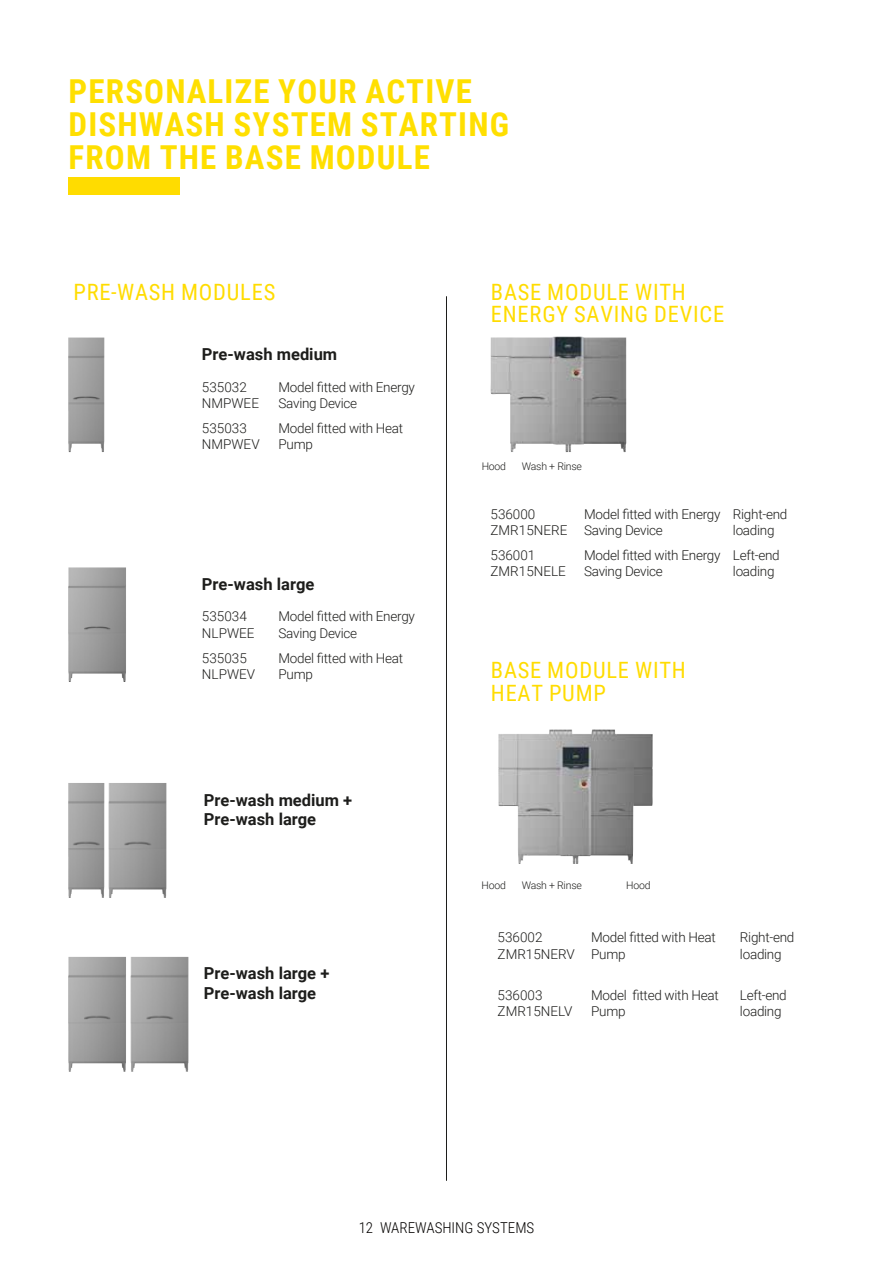
<style>
.page{position:relative;width:893px;height:1263px;background:#fff}
.page>*{position:absolute;margin:0;border:0;box-sizing:border-box;transform-origin:0 0}
.t1{font:700 33px/33px "Roboto Condensed";letter-spacing:.035em;color:#ffdf00}
.t2{font:22.5px/22.5px "Roboto Condensed";letter-spacing:.035em;color:#ffdc00}
.t3{font:700 16.5px/19.8px "Roboto";color:#1d1d1b}
.t4{font:300 15px "Roboto Condensed";color:#040200}
.t5{font:300 13.5px/16.2px "Roboto";letter-spacing:-.02em;color:#1d1d1b}
.t6{font:300 13.5px/16.2px "Roboto";color:#1d1d1b}
.t7{font:300 10.5px "Roboto";letter-spacing:-.02em;color:#1d1d1b}
</style>
<div class="page">
<div style="left:68px;top:177px;width:112px;height:17px;background:#ffdc00"></div>
<img style="left:68px;top:337px;width:36px;height:115px">
<img style="left:68px;top:567px;width:58px;height:115px">
<img style="left:68px;top:783px;width:36px;height:115px">
<img style="left:108px;top:783px;width:58px;height:115px">
<img style="left:130px;top:957px;width:59px;height:114px">
<img style="left:68px;top:957px;width:58px;height:114px">
<img style="left:490px;top:336px;width:89px;height:116px">
<hr style="left:446px;top:296px;width:1px;height:885px;background:#1d1d1b">
<img style="left:498px;top:729px;width:93px;height:135px">
<h1 class="t1" style="left:69px;top:73px;width:442px">PERSONALIZE YOUR ACTIVE<br>DISHWASH SYSTEM STARTING<br>FROM THE BASE MODULE</h1>
<h2 class="t2" style="left:74px;top:280px;width:203px">PRE-WASH MODULES</h2>
<h2 class="t2" style="left:491px;top:280px;width:235px">BASE MODULE WITH<br>ENERGY SAVING DEVICE</h2>
<p class="t3" style="left:202px;top:344px;width:137px">Pre-wash medium</p>
<p class="t6" style="left:202px;top:378px;width:59px">535032<br>NMPWEE</p>
<p class="t5" style="left:279px;top:378px;width:138px">Model fitted with Energy<br>Saving Device</p>
<p class="t6" style="left:202px;top:420px;width:59px">535033<br>NMPWEV</p>
<p class="t5" style="left:279px;top:420px;width:126px">Model fitted with Heat<br>Pump</p>
<p class="t3" style="left:202px;top:573px;width:114px">Pre-wash large</p>
<p class="t6" style="left:202px;top:608px;width:54px">535034<br>NLPWEE</p>
<p class="t5" style="left:279px;top:608px;width:138px">Model fitted with Energy<br>Saving Device</p>
<p class="t6" style="left:202px;top:649px;width:55px">535035<br>NLPWEV</p>
<p class="t5" style="left:279px;top:649px;width:126px">Model fitted with Heat<br>Pump</p>
<p class="t3" style="left:204px;top:789px;width:150px">Pre-wash medium +<br>Pre-wash large</p>
<p class="t3" style="left:204px;top:963px;width:127px">Pre-wash large +<br>Pre-wash large</p>
<p class="t7" style="left:482px;top:459px;width:26px">Hood</p>
<p class="t7" style="left:522px;top:459px;width:62px">Wash + Rinse</p>
<p class="t6" style="left:490px;top:505px;width:78px">536000<br>ZMR15NERE</p>
<p class="t5" style="left:584px;top:505px;width:138px">Model fitted with Energy<br>Saving Device</p>
<p class="t5" style="left:733px;top:505px;width:56px">Right-end loading</p>
<p class="t6" style="left:490px;top:546px;width:77px">536001<br>ZMR15NELE</p>
<p class="t5" style="left:584px;top:546px;width:138px">Model fitted with Energy<br>Saving Device</p>
<p class="t5" style="left:733px;top:546px;width:48px">Left-end loading</p>
<h2 class="t2" style="left:491px;top:658px;width:196px">BASE MODULE WITH<br>HEAT PUMP</h2>
<p class="t7" style="left:482px;top:878px;width:26px">Hood</p>
<p class="t7" style="left:626px;top:878px;width:26px">Hood</p>
<p class="t7" style="left:522px;top:878px;width:62px">Wash + Rinse</p>
<p class="t6" style="left:498px;top:929px;width:79px">536002<br>ZMR15NERV</p>
<p class="t5" style="left:591px;top:929px;width:126px">Model fitted with Heat<br>Pump</p>
<p class="t5" style="left:740px;top:929px;width:56px">Right-end loading</p>
<p class="t6" style="left:498px;top:986px;width:76px">536003<br>ZMR15NELV</p>
<p class="t5" style="left:591px;top:986px;width:129px">Model fitted with Heat<br>Pump</p>
<p class="t5" style="left:740px;top:986px;width:48px">Left-end loading</p>
<p class="t4" style="left:359px;top:1217px;width:177px">12 WAREWASHING SYSTEMS</p>
</div>
